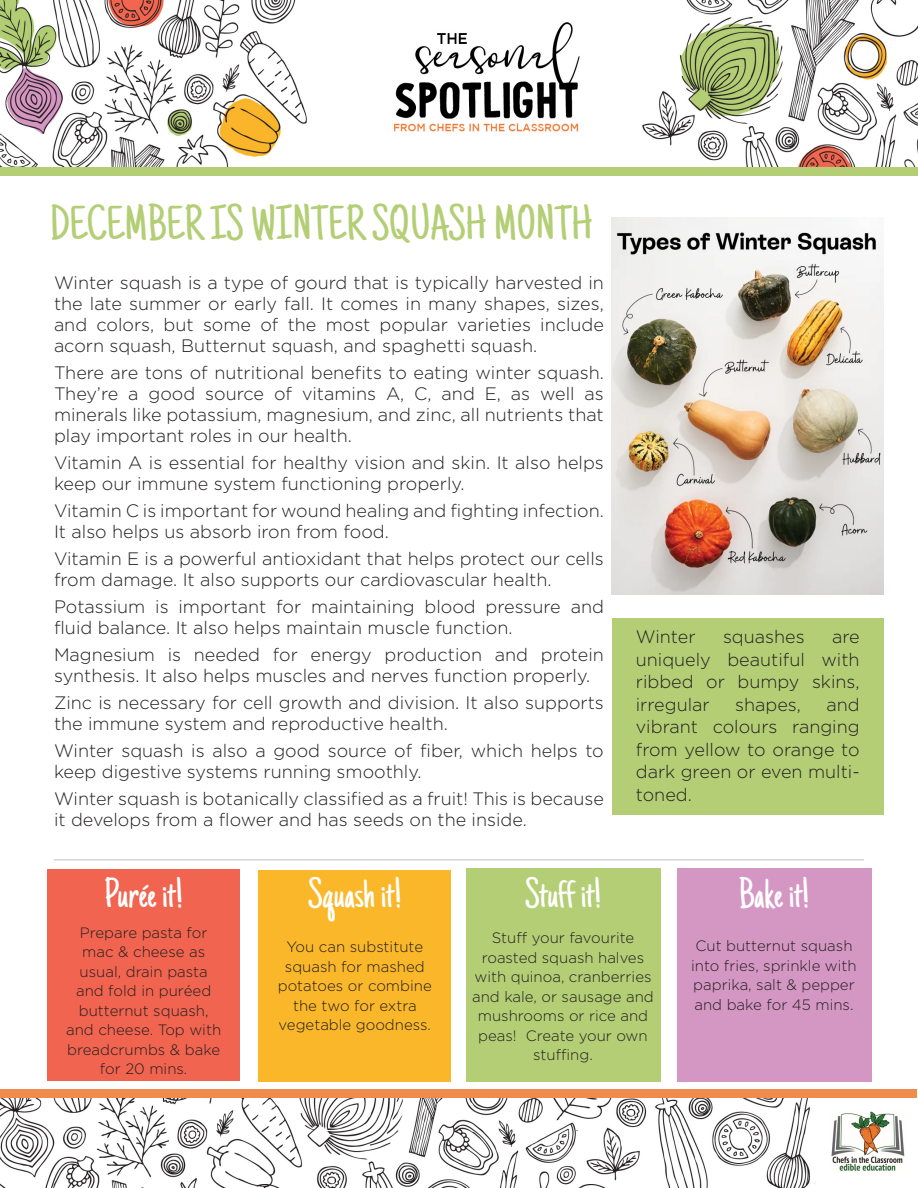
<style>
.page{position:relative;width:918px;height:1188px;background:#fff}
.page>*{position:absolute;margin:0;border:0;box-sizing:border-box;transform-origin:0 0}
.t1{font:49.5px "Just Another Hand";color:#b4ce75}
.t2{font:42px "Just Another Hand";color:#fff}
.t3{font:300 18px/21px "Gotham";color:#231f20}
.t4{font:300 15px/19.5px "Gotham";color:#231f20;text-align:center}
</style>
<div class="page">
<img style="left:0;top:1098px;width:905px;height:90px">
<div style="left:0;top:167px;width:918px;height:9px;background:#b4ce75"></div>
<div style="left:1px;top:1089px;width:916px;height:9px;background:#f18b4d"></div>
<div style="left:612px;top:618px;width:272px;height:197px;background:#b4ce75"></div>
<hr style="left:54px;top:859px;width:810px;height:2px;background:#231f20">
<div style="left:47px;top:869px;width:193px;height:212px;background:#f16450"></div>
<div style="left:259px;top:870px;width:192px;height:211px;background:#fab72a"></div>
<div style="left:466px;top:868px;width:195px;height:214px;background:#b4ce75"></div>
<div style="left:677px;top:868px;width:195px;height:214px;background:#d497c3"></div>
<img style="left:1px;top:0;width:917px;height:167px">
<img style="left:612px;top:218px;width:272px;height:376px">
<p class="t1" style="left:50px;top:195px;width:544px">DECEMBER IS WINTER SQUASH MONTH</p>
<p class="t3" style="left:54px;top:272px;width:551px;text-align:justify">Winter squash is a type of gourd that is typically harvested in the late summer or early fall. It comes in many shapes, sizes, and colors, but some of the most popular varieties include acorn squash, Butternut squash, and spaghetti squash.</p>
<p class="t3" style="left:54px;top:362px;width:551px;text-align:justify">There are tons of nutritional benefits to eating winter squash.<br>They’re a good source of vitamins A, C, and E, as well as minerals like potassium, magnesium, and zinc, all nutrients that play important roles in our health.</p>
<p class="t3" style="left:54px;top:452px;width:551px">Vitamin A is essential for healthy vision and skin. It also helps keep our immune system functioning properly.</p>
<p class="t3" style="left:54px;top:500px;width:551px">Vitamin C is important for wound healing and fighting infection.<br>It also helps us absorb iron from food.</p>
<p class="t3" style="left:54px;top:548px;width:551px">Vitamin E is a powerful antioxidant that helps protect our cells from damage. It also supports our cardiovascular health.</p>
<p class="t3" style="left:54px;top:596px;width:551px">Potassium is important for maintaining blood pressure and fluid balance. It also helps maintain muscle function.</p>
<p class="t3" style="left:54px;top:644px;width:551px">Magnesium is needed for energy production and protein synthesis. It also helps muscles and nerves function properly.</p>
<p class="t3" style="left:54px;top:692px;width:551px">Zinc is necessary for cell growth and division. It also supports the immune system and reproductive health.</p>
<p class="t3" style="left:54px;top:740px;width:551px">Winter squash is also a good source of fiber, which helps to keep digestive systems running smoothly.</p>
<p class="t3" style="left:54px;top:788px;width:551px">Winter squash is botanically classified as a fruit! This is because it develops from a flower and has seeds on the inside.</p>
<p class="t2" style="left:105px;top:869px;width:80px">Purée it!</p>
<p class="t2" style="left:308px;top:869px;width:95px">Squash it!</p>
<p class="t2" style="left:525px;top:869px;width:78px">Stuff it!</p>
<p class="t3" style="left:636px;top:626px;width:61px">Winter</p>
<p class="t3" style="left:723px;top:626px;width:83px">squashes</p>
<p class="t3" style="left:636px;top:625px;width:225px;line-height:22.5px;text-align:justify;text-indent:196px">are uniquely beautiful with ribbed or bumpy skins, irregular</p>
<p class="t3" style="left:636px;top:693px;width:225px;line-height:22.5px;text-align:justify;text-indent:191px">and vibrant colours ranging from yellow to orange to dark green or even multi&shy;toned.</p>
<p class="t3" style="left:735px;top:693px;width:67px">shapes,</p>
<p class="t2" style="left:739px;top:869px;width:72px">Bake it!</p>
<p class="t4" style="left:66px;top:923px;width:157px">Prepare pasta for mac &amp; cheese as usual, drain pasta and fold in puréed butternut squash, and cheese. Top with breadcrumbs &amp; bake for 20 mins.</p>
<p class="t4" style="left:278px;top:937px;width:156px">You can substitute squash for mashed potatoes or combine the two for extra vegetable goodness.</p>
<p class="t4" style="left:472px;top:928px;width:183px">Stuff your favourite roasted squash halves with quinoa, cranberries and kale, or sausage and mushrooms or rice and peas! Create your own stuffing.</p>
<p class="t4" style="left:691px;top:936px;width:167px;text-align:left">Cut butternut squash into fries, sprinkle with paprika, salt &amp; pepper and bake for 45 mins.</p>
</div>
